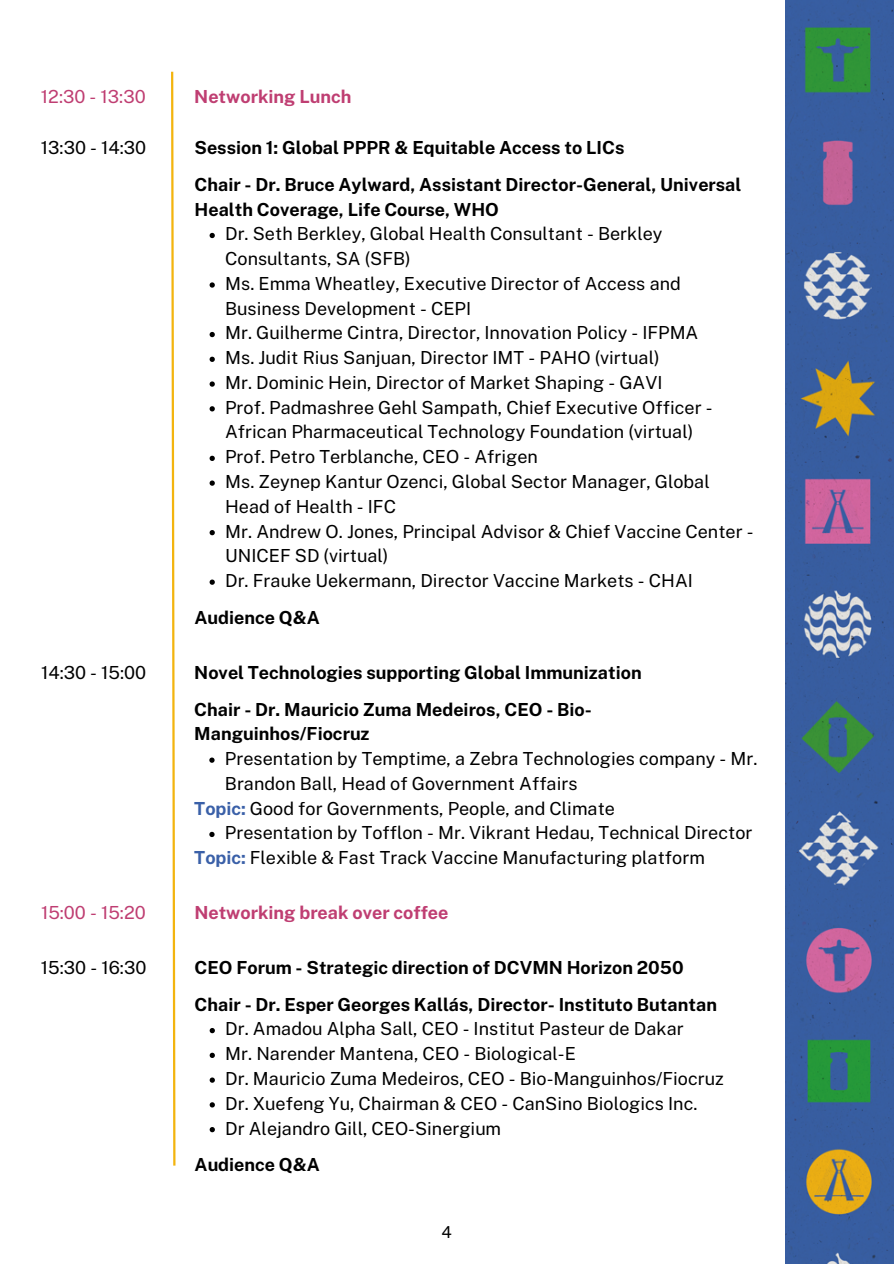
<style>
.page{position:relative;width:894px;height:1264px;background:#fff}
.page>*{position:absolute;margin:0;border:0;box-sizing:border-box;transform-origin:0 0}
.t1{font:18px/24.8px "Public Sans";color:#000}
.t2{font:700 18px/24.8px "Public Sans";color:#000}
.t3{font:700 18px "Public Sans";color:#bf3e72}
.t4{font:18px "Public Sans";color:#bf3e72}
.t5{font:16.5px "Public Sans";color:#000}
.s1{font-weight:700;color:#3a60a8}
</style>
<div class="page">
<svg style="left:171px;top:71px;width:5px;height:1095px"></svg>
<svg style="left:209px;top:233px;width:6px;height:5px"></svg>
<svg style="left:209px;top:282px;width:6px;height:6px"></svg>
<svg style="left:209px;top:332px;width:6px;height:5px"></svg>
<svg style="left:209px;top:357px;width:6px;height:5px"></svg>
<svg style="left:209px;top:381px;width:6px;height:6px"></svg>
<svg style="left:209px;top:406px;width:6px;height:5px"></svg>
<svg style="left:209px;top:456px;width:6px;height:5px"></svg>
<svg style="left:209px;top:480px;width:6px;height:6px"></svg>
<svg style="left:209px;top:530px;width:6px;height:5px"></svg>
<svg style="left:209px;top:579px;width:6px;height:6px"></svg>
<img style="left:785px;top:0;width:107px;height:790px">
<img style="left:785px;top:790px;width:108px;height:473px">
<svg style="left:209px;top:757px;width:5px;height:5px"></svg>
<svg style="left:209px;top:831px;width:5px;height:6px"></svg>
<svg style="left:209px;top:1028px;width:6px;height:5px"></svg>
<svg style="left:209px;top:1052px;width:6px;height:5px"></svg>
<svg style="left:209px;top:1077px;width:6px;height:5px"></svg>
<svg style="left:209px;top:1102px;width:6px;height:5px"></svg>
<svg style="left:209px;top:1127px;width:6px;height:5px"></svg>
<p class="t4" style="left:41px;top:86px;width:106px">12:30 - 13:30</p>
<p class="t3" style="left:194px;top:86px;width:159px">Networking Lunch</p>
<p class="t1" style="left:41px;top:135px;width:107px">13:30 - 14:30</p>
<p class="t2" style="left:194px;top:135px;width:431px">Session 1: Global PPPR &amp; Equitable Access to LICs</p>
<p class="t2" style="left:194px;top:172px;width:548px">Chair - Dr. Bruce Aylward, Assistant Director-General, Universal<br>Health Coverage, Life Course, WHO</p>
<p class="t1" style="left:225px;top:221px;width:438px">Dr. Seth Berkley, Global Health Consultant - Berkley<br>Consultants, SA (SFB)</p>
<p class="t1" style="left:225px;top:271px;width:457px">Ms. Emma Wheatley, Executive Director of Access and<br>Business Development - CEPI</p>
<h1 class="t1" style="left:225px;top:320px;width:474px">Mr. Guilherme Cintra, Director, Innovation Policy - IFPMA</h1>
<h1 class="t1" style="left:225px;top:345px;width:436px">Ms. Judit Rius Sanjuan, Director IMT - PAHO (virtual)</h1>
<h1 class="t1" style="left:225px;top:370px;width:438px">Mr. Dominic Hein, Director of Market Shaping - GAVI</h1>
<p class="t1" style="left:225px;top:395px;width:488px">Prof. Padmashree Gehl Sampath, Chief Executive Officer -<br>African Pharmaceutical Technology Foundation (virtual)</p>
<p class="t1" style="left:225px;top:444px;width:314px">Prof. Petro Terblanche, CEO - Afrigen</p>
<p class="t1" style="left:225px;top:469px;width:486px">Ms. Zeynep Kantur Ozenci, Global Sector Manager, Global<br>Head of Health - IFC</p>
<p class="t1" style="left:225px;top:518px;width:530px">Mr. Andrew O. Jones, Principal Advisor &amp; Chief Vaccine Center -<br>UNICEF SD (virtual)</p>
<p class="t1" style="left:225px;top:568px;width:469px">Dr. Frauke Uekermann, Director Vaccine Markets - CHAI</p>
<p class="t2" style="left:194px;top:605px;width:127px">Audience Q&amp;A</p>
<h1 class="t1" style="left:41px;top:660px;width:107px">14:30 - 15:00</h1>
<h1 class="t2" style="left:194px;top:660px;width:449px">Novel Technologies supporting Global Immunization</h1>
<p class="t2" style="left:194px;top:696px;width:399px">Chair - Dr. Mauricio Zuma Medeiros, CEO - Bio-<br>Manguinhos/Fiocruz</p>
<p class="t1" style="left:225px;top:746px;width:534px">Presentation by Temptime, a Zebra Technologies company - Mr.<br>Brandon Ball, Head of Government Affairs</p>
<p class="t1" style="left:194px;top:795px;width:422px"><span class="s1">Topic:</span> Good for Governments, People, and Climate</p>
<p class="t1" style="left:225px;top:820px;width:529px">Presentation by Tofflon - Mr. Vikrant Hedau, Technical Director</p>
<h1 class="t1" style="left:194px;top:845px;width:512px"><span class="s1">Topic:</span> Flexible &amp; Fast Track Vaccine Manufacturing platform</h1>
<h1 class="t4" style="left:41px;top:901px;width:106px">15:00 - 15:20</h1>
<h1 class="t3" style="left:194px;top:901px;width:255px">Networking break over coffee</h1>
<p class="t1" style="left:41px;top:955px;width:107px">15:30 - 16:30</p>
<p class="t2" style="left:194px;top:955px;width:490px">CEO Forum - Strategic direction of DCVMN Horizon 2050</p>
<p class="t2" style="left:194px;top:991px;width:523px">Chair - Dr. Esper Georges Kallás, Director- Instituto Butantan</p>
<p class="t1" style="left:225px;top:1016px;width:460px">Dr. Amadou Alpha Sall, CEO - Institut Pasteur de Dakar</p>
<p class="t1" style="left:225px;top:1041px;width:352px">Mr. Narender Mantena, CEO - Biological-E</p>
<h1 class="t1" style="left:225px;top:1066px;width:499px">Dr. Mauricio Zuma Medeiros, CEO - Bio-Manguinhos/Fiocruz</h1>
<p class="t1" style="left:225px;top:1090px;width:473px">Dr. Xuefeng Yu, Chairman &amp; CEO - CanSino Biologics Inc.</p>
<p class="t1" style="left:225px;top:1115px;width:277px">Dr Alejandro Gill, CEO-Sinergium</p>
<p class="t2" style="left:194px;top:1152px;width:127px">Audience Q&amp;A</p>
<p class="t5" style="left:441px;top:1221px;width:12px">4</p>
</div>
